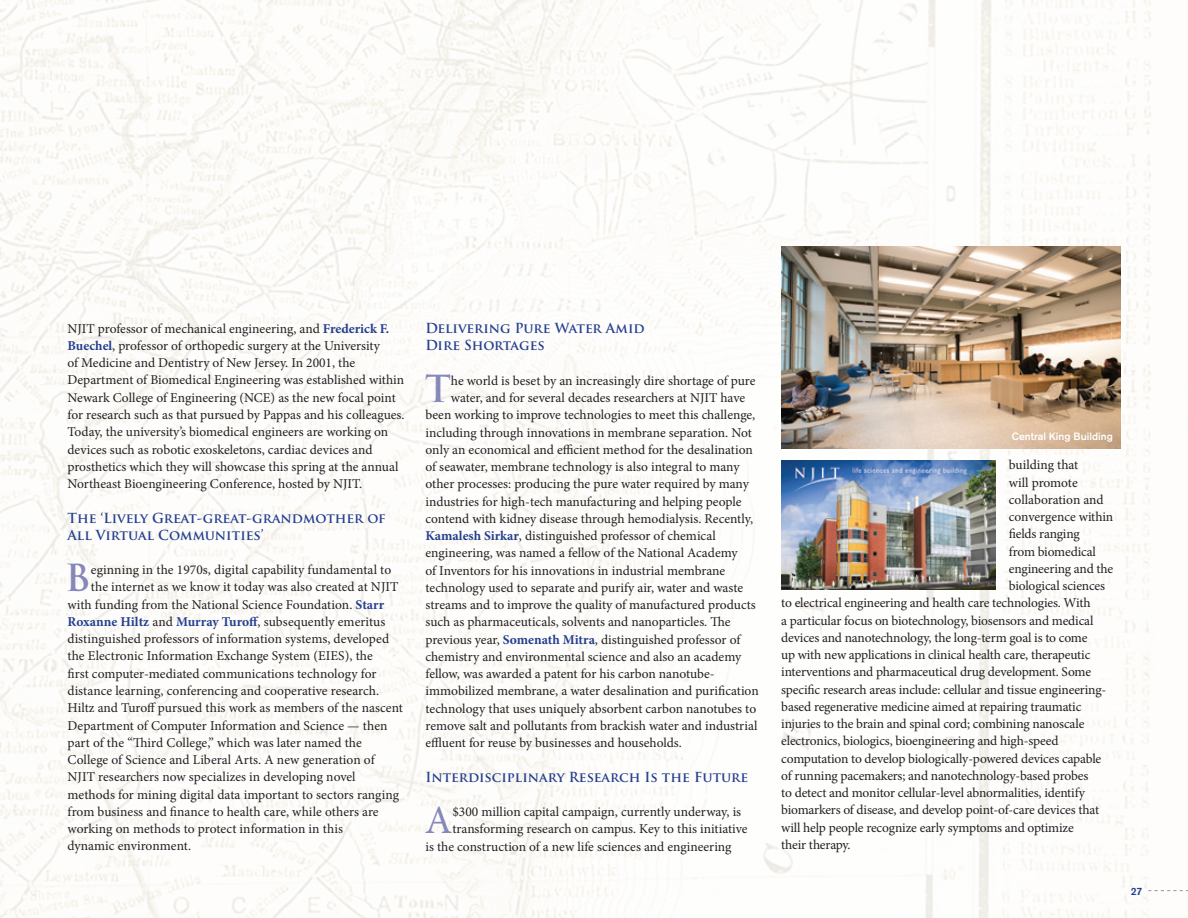
<style>
.page{position:relative;width:1188px;height:918px;background:#fff}
.page>*{position:absolute;margin:0;border:0;box-sizing:border-box;transform-origin:0 0}
.t1{font:40.05px "Minion Pro";color:#8688ba}
.t2{font:700 36.45px "Trajan Pro";color:#8688ba}
.t3{font:13.5px/17.2px "Minion Pro";letter-spacing:-.005em;color:#231f20}
.t4{font:700 13.5px/17.2px "Trajan Pro";color:#253f8e}
.t5{font:700 13.5px "Minion Pro";color:#253f8e}
.t6{font:500 10.5px "Akzidenz Grotesk BE";color:#fff}
.t7{font:500 10.5px "Akzidenz Grotesk BE";color:#253f8e}
.s1{font-weight:700;color:#253f8e}
.s2{font-weight:400;color:#231f20}
</style>
<div class="page">
<img style="left:0;top:0;width:1188px;height:918px">
<svg style="left:1148px;top:890px;width:40px;height:1px"></svg>
<img style="left:782px;top:461px;width:213px;height:128px">
<img style="left:782px;top:246px;width:338px;height:202px">
<p class="t3" style="left:68px;top:320px;width:339px">NJIT professor of mechanical engineering, and <span class="s1">Frederick F.<br>Buechel</span>, professor of orthopedic surgery at the University<br>of Medicine and Dentistry of New Jersey. In 2001, the Department of Biomedical Engineering was established within Newark College of Engineering (NCE) as the new focal point for research such as that pursued by Pappas and his colleagues.<br>Today, the university’s biomedical engineers are working on devices such as robotic exoskeletons, cardiac devices and prosthetics which they will showcase this spring at the annual Northeast Bioengineering Conference, hosted by NJIT.</p>
<p class="t4" style="left:68px;top:509px;width:320px">The ‘Lively Great-great-grandmother of<br>All Virtual Communities’</p>
<h2 class="t2" style="left:65px;top:556px;width:27px">B</h2>
<p class="t3" style="left:91px;top:561px;width:302px">eginning in the 1970s, digital capability fundamental to</p>
<p class="t3" style="left:91px;top:579px;width:309px">the internet as we know it today was also created at NJIT</p>
<p class="t3" style="left:67px;top:596px;width:318px">with funding from the National Science Foundation. <span class="s1">Starr</span></p>
<p class="t5" style="left:67px;top:612px;width:319px">Roxanne Hiltz <span class="s2">and</span> Murray Turoff<span class="s2">, subsequently emeritus</span></p>
<p class="t3" style="left:67px;top:630px;width:323px">distinguished professors of information systems, developed</p>
<p class="t3" style="left:67px;top:648px;width:307px">the Electronic Information Exchange System (EIES), the</p>
<p class="t3" style="left:67px;top:665px;width:311px">first computer-mediated communications technology for</p>
<p class="t3" style="left:67px;top:682px;width:313px">distance learning, conferencing and cooperative research.</p>
<p class="t3" style="left:67px;top:699px;width:337px">Hiltz and Turoff pursued this work as members of the nascent</p>
<p class="t3" style="left:67px;top:717px;width:322px">Department of Computer Information and Science — then</p>
<p class="t3" style="left:67px;top:734px;width:296px">part of the “Third College,” which was later named the</p>
<p class="t3" style="left:67px;top:751px;width:309px">College of Science and Liberal Arts. A new generation of</p>
<p class="t3" style="left:67px;top:768px;width:290px">NJIT researchers now specializes in developing novel</p>
<p class="t3" style="left:67px;top:786px;width:333px">methods for mining digital data important to sectors ranging</p>
<p class="t3" style="left:67px;top:803px;width:313px">from business and finance to health care, while others are</p>
<p class="t3" style="left:67px;top:820px;width:277px">working on methods to protect information in this</p>
<p class="t3" style="left:67px;top:837px;width:125px">dynamic environment.</p>
<p class="t4" style="left:426px;top:320px;width:221px">Delivering Pure Water Amid<br>Dire Shortages</p>
<h2 class="t2" style="left:425px;top:366px;width:27px">T</h2>
<p class="t3" style="left:451px;top:372px;width:306px">he world is beset by an increasingly dire shortage of pure</p>
<p class="t3" style="left:451px;top:389px;width:296px">water, and for several decades researchers at NJIT have</p>
<p class="t3" style="left:426px;top:406px;width:331px">been working to improve technologies to meet this challenge,</p>
<p class="t3" style="left:426px;top:424px;width:328px">including through innovations in membrane separation. Not</p>
<p class="t3" style="left:426px;top:441px;width:329px">only an economical and efficient method for the desalination</p>
<p class="t3" style="left:426px;top:458px;width:316px">of seawater, membrane technology is also integral to many</p>
<p class="t3" style="left:426px;top:475px;width:325px">other processes: producing the pure water required by many</p>
<p class="t3" style="left:426px;top:493px;width:318px">industries for high-tech manufacturing and helping people</p>
<p class="t3" style="left:426px;top:510px;width:329px">contend with kidney disease through hemodialysis. Recently,</p>
<p class="t3" style="left:426px;top:527px;width:292px"><span class="s1">Kamalesh Sirkar</span>, distinguished professor of chemical</p>
<p class="t3" style="left:426px;top:544px;width:314px">engineering, was named a fellow of the National Academy</p>
<p class="t3" style="left:426px;top:562px;width:301px">of Inventors for his innovations in industrial membrane</p>
<p class="t3" style="left:426px;top:579px;width:319px">technology used to separate and purify air, water and waste</p>
<p class="t3" style="left:426px;top:596px;width:332px">streams and to improve the quality of manufactured products</p>
<p class="t3" style="left:426px;top:613px;width:307px">such as pharmaceuticals, solvents and nanoparticles. The</p>
<p class="t3" style="left:426px;top:631px;width:316px">previous year, <span class="s1">Somenath Mitra</span>, distinguished professor of</p>
<p class="t3" style="left:426px;top:648px;width:317px">chemistry and environmental science and also an academy</p>
<p class="t3" style="left:426px;top:665px;width:291px">fellow, was awarded a patent for his carbon nanotube-</p>
<p class="t3" style="left:426px;top:682px;width:335px">immobilized membrane, a water desalination and purification</p>
<p class="t3" style="left:426px;top:700px;width:332px">technology that uses uniquely absorbent carbon nanotubes to</p>
<p class="t3" style="left:426px;top:717px;width:333px">remove salt and pollutants from brackish water and industrial</p>
<p class="t3" style="left:426px;top:734px;width:258px">effluent for reuse by businesses and households.</p>
<p class="t4" style="left:426px;top:768px;width:324px">Interdisciplinary Research Is the Future</p>
<h1 class="t1" style="left:425px;top:794px;width:29px">A</h1>
<p class="t3" style="left:452px;top:803px;width:290px">$300 million capital campaign, currently underway, is</p>
<p class="t3" style="left:452px;top:820px;width:297px">transforming research on campus. Key to this initiative</p>
<p class="t3" style="left:426px;top:838px;width:308px">is the construction of a new life sciences and engineering</p>
<p class="t6" style="left:1012px;top:430px;width:103px">Central King Building</p>
<p class="t3" style="left:1009px;top:457px;width:71px">building that</p>
<p class="t3" style="left:1009px;top:474px;width:70px">will promote</p>
<p class="t3" style="left:1009px;top:491px;width:96px">collaboration and</p>
<p class="t3" style="left:1009px;top:508px;width:106px">convergence within</p>
<p class="t3" style="left:1009px;top:526px;width:73px">fields ranging</p>
<p class="t3" style="left:1009px;top:543px;width:89px">from biomedical</p>
<p class="t3" style="left:1009px;top:560px;width:106px">engineering and the</p>
<p class="t3" style="left:1009px;top:577px;width:98px">biological sciences</p>
<p class="t3" style="left:781px;top:595px;width:311px">to electrical engineering and health care technologies. With</p>
<p class="t3" style="left:781px;top:612px;width:314px">a particular focus on biotechnology, biosensors and medical</p>
<p class="t3" style="left:781px;top:629px;width:308px">devices and nanotechnology, the long-term goal is to come</p>
<p class="t3" style="left:781px;top:646px;width:311px">up with new applications in clinical health care, therapeutic</p>
<p class="t3" style="left:781px;top:664px;width:311px">interventions and pharmaceutical drug development. Some</p>
<p class="t3" style="left:781px;top:681px;width:327px">specific research areas include: cellular and tissue engineering-</p>
<p class="t3" style="left:781px;top:698px;width:302px">based regenerative medicine aimed at repairing traumatic</p>
<p class="t3" style="left:781px;top:715px;width:305px">injuries to the brain and spinal cord; combining nanoscale</p>
<p class="t3" style="left:781px;top:733px;width:279px">electronics, biologics, bioengineering and high-speed</p>
<p class="t3" style="left:781px;top:750px;width:322px">computation to develop biologically-powered devices capable</p>
<p class="t3" style="left:781px;top:767px;width:309px">of running pacemakers; and nanotechnology-based probes</p>
<p class="t3" style="left:781px;top:784px;width:305px">to detect and monitor cellular-level abnormalities, identify</p>
<p class="t3" style="left:781px;top:802px;width:319px">biomarkers of disease, and develop point-of-care devices that</p>
<p class="t3" style="left:781px;top:819px;width:294px">will help people recognize early symptoms and optimize</p>
<p class="t3" style="left:781px;top:836px;width:71px">their therapy.</p>
<p class="t7" style="left:1131px;top:885px;width:13px">27</p>
</div>
